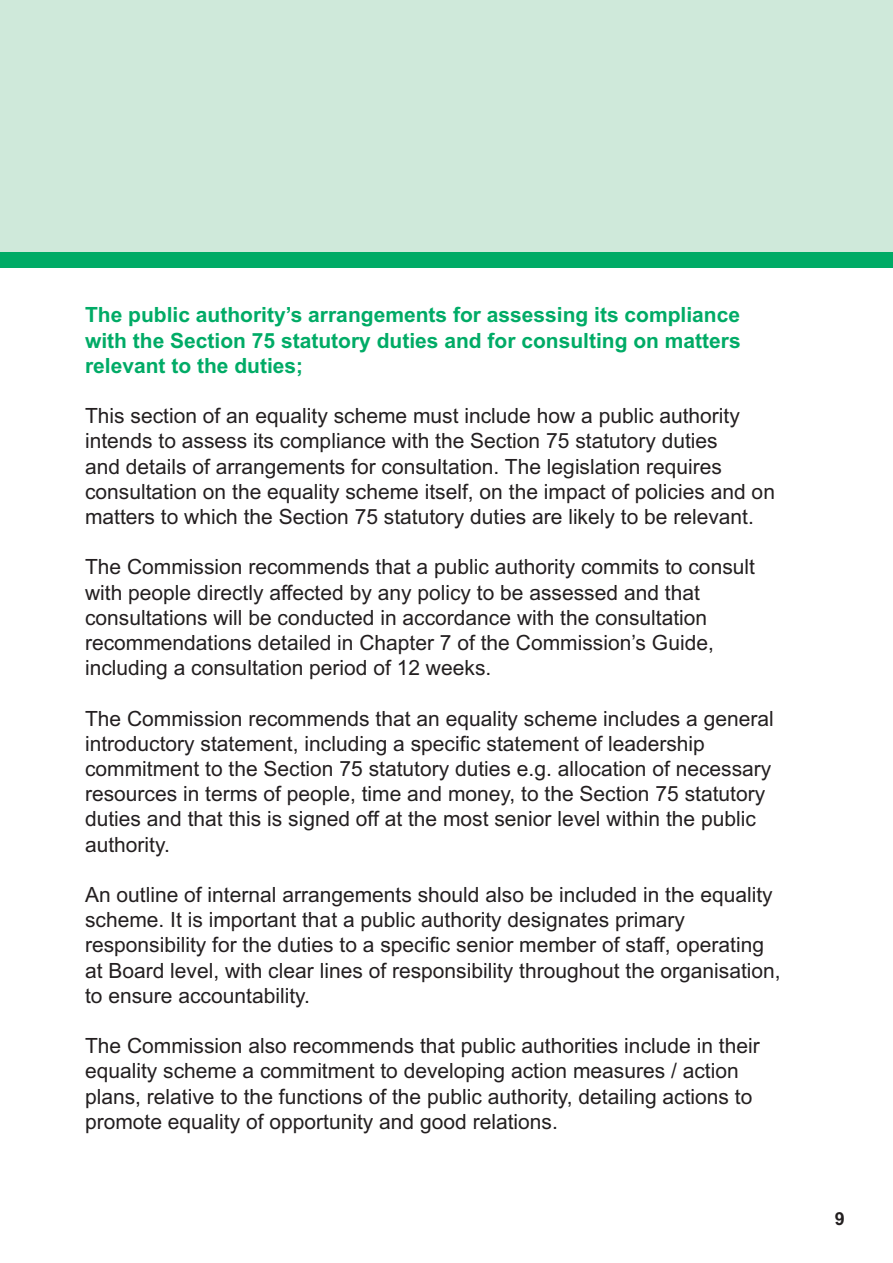
<style>
.page{position:relative;width:893px;height:1263px;background:#fff}
.page>*{position:absolute;margin:0;border:0;box-sizing:border-box;transform-origin:0 0}
.t1{font:21px/25.2px "Arial";color:#231f20}
.t2{font:700 21px/25.2px "Arial";color:#00ab66;text-align:justify}
.t3{font:700 18px "Arial";color:#231f20}
</style>
<div class="page">
<div style="left:0;top:211px;width:893px;height:57px;background:#00ab66"></div>
<div style="left:0;top:0;width:893px;height:252px;background:#cfe9da"></div>
<p class="t2" style="left:85px;top:302px;width:657px">The public authority’s arrangements for assessing its compliance with the Section 75 statutory duties and for consulting on matters relevant to the duties;</p>
<p class="t1" style="left:85px;top:403px;width:691px">This section of an equality scheme must include how a public authority intends to assess its compliance with the Section 75 statutory duties<br>and details of arrangements for consultation. The legislation requires consultation on the equality scheme itself, on the impact of policies and on matters to which the Section 75 statutory duties are likely to be relevant.</p>
<p class="t1" style="left:85px;top:554px;width:671px">The Commission recommends that a public authority commits to consult with people directly affected by any policy to be assessed and that consultations will be conducted in accordance with the consultation recommendations detailed in Chapter 7 of the Commission’s Guide, including a consultation period of 12 weeks.</p>
<p class="t1" style="left:85px;top:706px;width:690px">The Commission recommends that an equality scheme includes a general introductory statement, including a specific statement of leadership commitment to the Section 75 statutory duties e.g. allocation of necessary resources in terms of people, time and money, to the Section 75 statutory duties and that this is signed off at the most senior level within the public authority.</p>
<p class="t1" style="left:85px;top:882px;width:697px">An outline of internal arrangements should also be included in the equality scheme. It is important that a public authority designates primary responsibility for the duties to a specific senior member of staff, operating at Board level, with clear lines of responsibility throughout the organisation, to ensure accountability.</p>
<p class="t1" style="left:85px;top:1033px;width:676px">The Commission also recommends that public authorities include in their equality scheme a commitment to developing action measures / action plans, relative to the functions of the public authority, detailing actions to promote equality of opportunity and good relations.</p>
<p class="t3" style="left:835px;top:1208px;width:12px">9</p>
</div>
